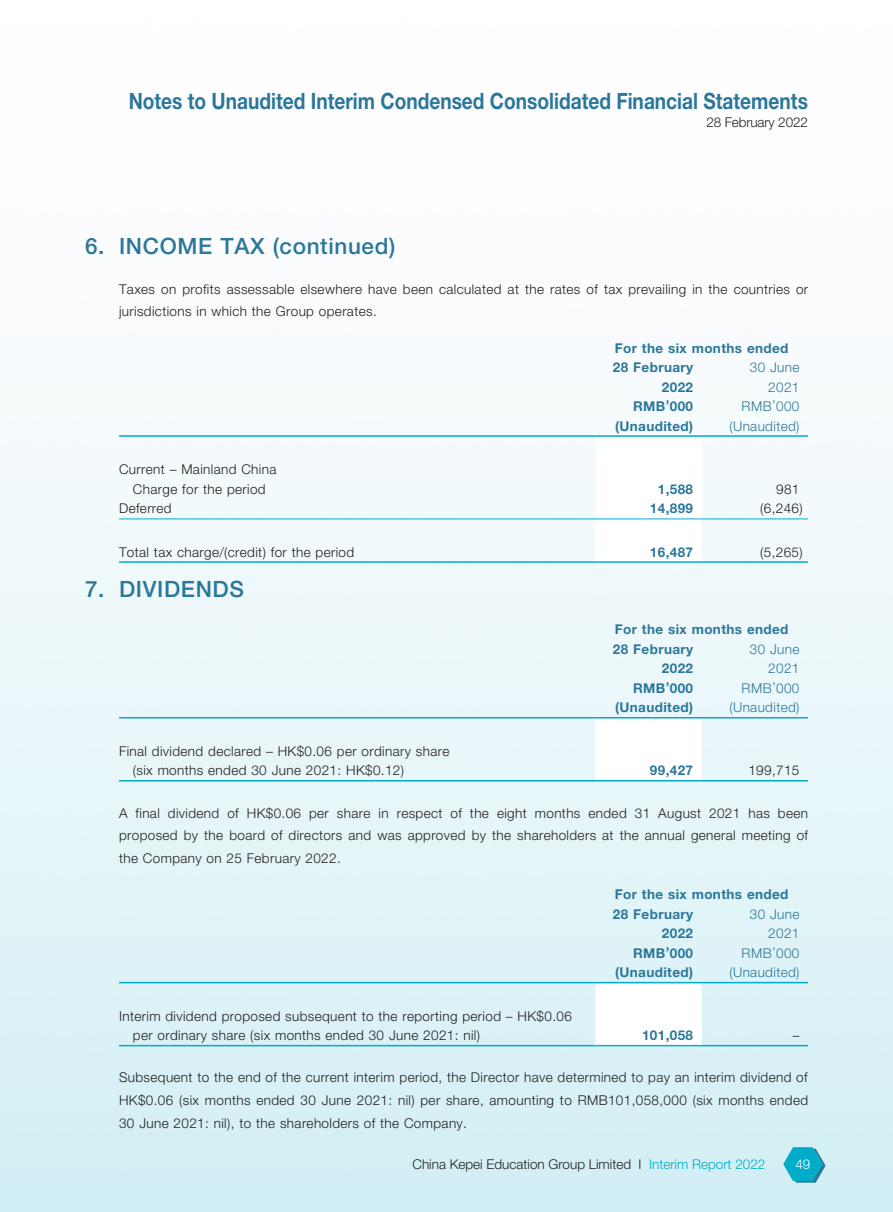
<style>
.page{position:relative;width:893px;height:1212px;background:#fff}
.page>*{position:absolute;margin:0;border:0;box-sizing:border-box;transform-origin:0 0}
.t1{font:700 22.5px "Helvetica Neue LT Std";color:#2b779a;scale:.85 1}
.t2{font:500 22.5px "Helvetica Neue LT Std";letter-spacing:.03em;color:#2b779a}
.t3{font:300 13.5px/22.5px "Helvetica Neue LT Std";letter-spacing:.03em;color:#231f20}
.t4{font:700 13.5px/19.5px "Helvetica Neue LT Std";letter-spacing:.03em;color:#2b779a}
.t5{font:300 13.5px "Helvetica Neue LT Std";letter-spacing:.03em;color:#2b779a}
.t6{font:300 13.5px "Helvetica Neue LT Std";color:#231f20}
.t7{font:300 13.5px "Helvetica Neue LT Std";letter-spacing:-.01em;color:#231f20}
.t8{font:300 13.5px "Helvetica Neue LT Std";color:#fff}
.s1{color:#00acc8}
</style>
<div class="page">
<img style="left:0;top:432px;width:893px;height:780px">
<svg style="left:783px;top:1147px;width:42px;height:35px"></svg>
<svg style="left:595px;top:437px;width:107px;height:124px"></svg>
<hr style="left:119px;top:435px;width:476px;height:2px;background:#00acc8">
<hr style="left:595px;top:435px;width:107px;height:2px;background:#00acc8">
<hr style="left:702px;top:435px;width:106px;height:2px;background:#00acc8">
<hr style="left:119px;top:518px;width:476px;height:1px;background:#00acc8">
<hr style="left:595px;top:518px;width:107px;height:1px;background:#00acc8">
<hr style="left:702px;top:518px;width:106px;height:1px;background:#00acc8">
<hr style="left:119px;top:561px;width:476px;height:2px;background:#00acc8">
<hr style="left:595px;top:561px;width:107px;height:2px;background:#00acc8">
<hr style="left:702px;top:561px;width:106px;height:2px;background:#00acc8">
<svg style="left:595px;top:718px;width:107px;height:62px"></svg>
<hr style="left:119px;top:717px;width:476px;height:1px;background:#00acc8">
<hr style="left:595px;top:717px;width:107px;height:1px;background:#00acc8">
<hr style="left:702px;top:717px;width:106px;height:1px;background:#00acc8">
<hr style="left:119px;top:780px;width:476px;height:1px;background:#00acc8">
<hr style="left:595px;top:780px;width:107px;height:1px;background:#00acc8">
<hr style="left:702px;top:780px;width:106px;height:1px;background:#00acc8">
<svg style="left:595px;top:983px;width:107px;height:62px"></svg>
<hr style="left:119px;top:982px;width:476px;height:1px;background:#00acc8">
<hr style="left:595px;top:982px;width:107px;height:1px;background:#00acc8">
<hr style="left:702px;top:982px;width:106px;height:1px;background:#00acc8">
<hr style="left:119px;top:1045px;width:476px;height:1px;background:#00acc8">
<hr style="left:595px;top:1045px;width:107px;height:1px;background:#00acc8">
<hr style="left:702px;top:1045px;width:106px;height:1px;background:#00acc8">
<h1 class="t1" style="left:129px;top:87px;width:801px">Notes to Unaudited Interim Condensed Consolidated Financial Statements</h1>
<p class="t7" style="left:706px;top:114px;width:103px">28 February 2022</p>
<h1 class="t2" style="left:85px;top:233px;width:312px">6. INCOME TAX (continued)</h1>
<p class="t3" style="left:119px;top:277px;width:691px">Taxes on profits assessable elsewhere have been calculated at the rates of tax prevailing in the countries or jurisdictions in which the Group operates.</p>
<p class="t4" style="left:613px;top:338px;width:177px">For the six months ended<br>28 February</p>
<p class="t5" style="left:750px;top:359px;width:51px">30 June</p>
<p class="t3" style="left:119px;top:459px;width:159px;line-height:19.5px;text-align:center">Current – Mainland China<br>Charge for the period</p>
<p class="t4" style="left:662px;top:377px;width:33px">2022</p>
<p class="t5" style="left:768px;top:378px;width:33px">2021</p>
<p class="t4" style="left:633px;top:396px;width:62px">RMB’000</p>
<p class="t5" style="left:742px;top:398px;width:59px">RMB’000</p>
<p class="t4" style="left:615px;top:416px;width:80px">(Unaudited)</p>
<p class="t5" style="left:729px;top:417px;width:72px">(Unaudited)</p>
<p class="t4" style="left:658px;top:479px;width:37px">1,588</p>
<p class="t3" style="left:776px;top:477px;width:25px">981</p>
<p class="t3" style="left:119px;top:497px;width:54px">Deferred</p>
<p class="t4" style="left:650px;top:498px;width:45px">14,899</p>
<p class="t3" style="left:760px;top:497px;width:44px">(6,246)</p>
<p class="t3" style="left:119px;top:540px;width:237px">Total tax charge/(credit) for the period</p>
<p class="t4" style="left:650px;top:542px;width:45px">16,487</p>
<p class="t3" style="left:760px;top:540px;width:44px">(5,265)</p>
<h1 class="t2" style="left:85px;top:575px;width:161px">7. DIVIDENDS</h1>
<p class="t4" style="left:613px;top:619px;width:177px">For the six months ended<br>28 February</p>
<p class="t5" style="left:750px;top:641px;width:51px">30 June</p>
<p class="t4" style="left:662px;top:658px;width:33px">2022</p>
<p class="t5" style="left:768px;top:660px;width:33px">2021</p>
<p class="t4" style="left:633px;top:678px;width:62px">RMB’000</p>
<p class="t5" style="left:742px;top:680px;width:59px">RMB’000</p>
<p class="t4" style="left:615px;top:697px;width:80px">(Unaudited)</p>
<p class="t5" style="left:729px;top:699px;width:72px">(Unaudited)</p>
<p class="t3" style="left:133px;top:741px;width:318px;line-height:19.5px;text-indent:-14px">Final dividend declared – HK$0.06 per ordinary share (six months ended 30 June 2021: HK$0.12)</p>
<p class="t4" style="left:650px;top:760px;width:45px">99,427</p>
<p class="t3" style="left:748px;top:759px;width:53px">199,715</p>
<p class="t3" style="left:119px;top:801px;width:690px;text-align:justify">A final dividend of HK$0.06 per share in respect of the eight months ended 31 August 2021 has been proposed by the board of directors and was approved by the shareholders at the annual general meeting of the Company on 25 February 2022.</p>
<p class="t4" style="left:613px;top:884px;width:177px">For the six months ended<br>28 February</p>
<p class="t5" style="left:750px;top:905px;width:51px">30 June</p>
<p class="t4" style="left:662px;top:923px;width:33px">2022</p>
<p class="t5" style="left:768px;top:925px;width:33px">2021</p>
<p class="t4" style="left:633px;top:943px;width:62px">RMB’000</p>
<p class="t5" style="left:742px;top:944px;width:59px">RMB’000</p>
<p class="t4" style="left:615px;top:962px;width:80px">(Unaudited)</p>
<p class="t5" style="left:729px;top:964px;width:72px">(Unaudited)</p>
<p class="t3" style="left:133px;top:1006px;width:440px;line-height:19.5px;text-indent:-14px">Interim dividend proposed subsequent to the reporting period – HK$0.06 per ordinary share (six months ended 30 June 2021: nil)</p>
<p class="t4" style="left:642px;top:1025px;width:53px">101,058</p>
<p class="t3" style="left:793px;top:1024px;width:8px">–</p>
<p class="t3" style="left:119px;top:1066px;width:691px;text-align:justify">Subsequent to the end of the current interim period, the Director have determined to pay an interim dividend of HK$0.06 (six months ended 30 June 2021: nil) per share, amounting to RMB101,058,000 (six months ended 30 June 2021: nil), to the shareholders of the Company.</p>
<p class="t6" style="left:413px;top:1156px;width:354px">China Kepei Education Group Limited I <span class="s1">Interim Report 2022</span></p>
<p class="t8" style="left:795px;top:1155px;width:17px">49</p>
</div>
